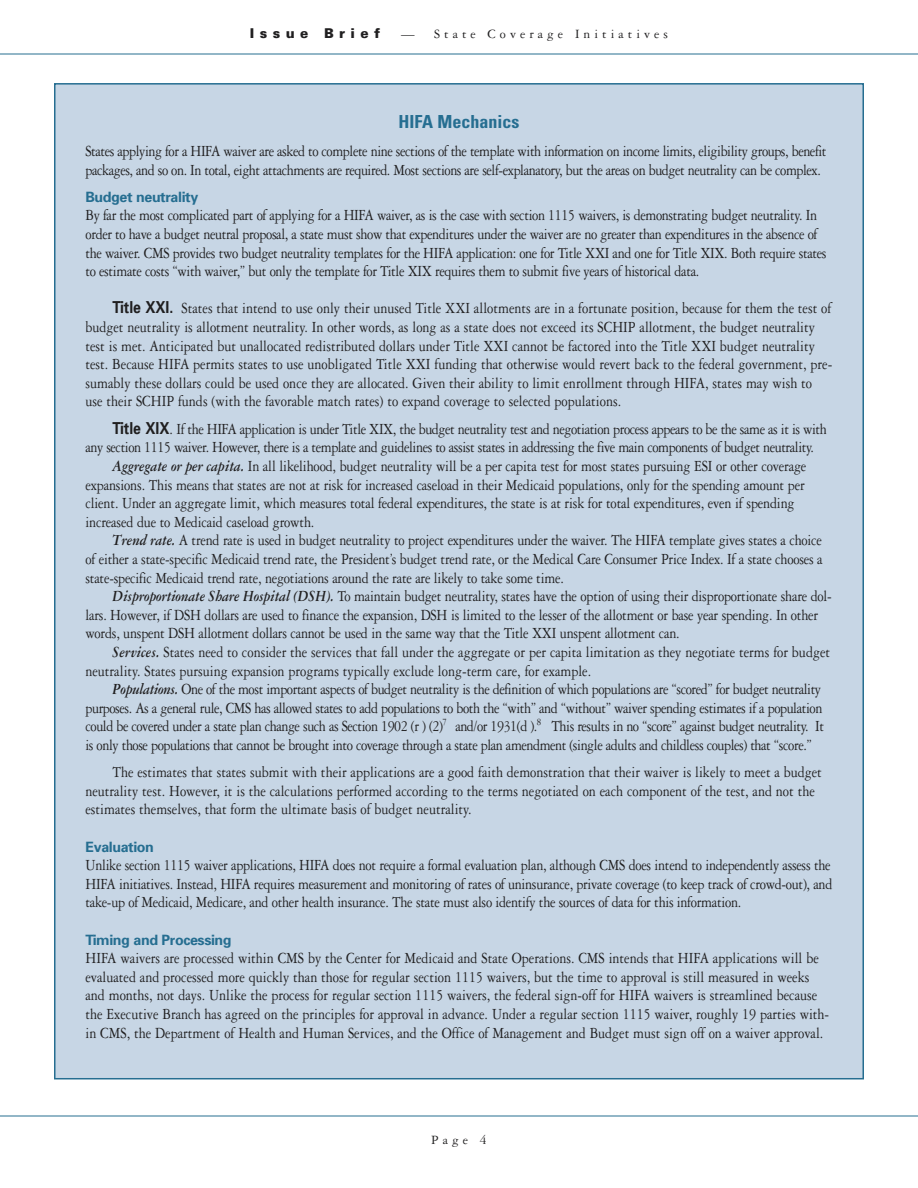
<style>
.page{position:relative;width:918px;height:1188px;background:#fff}
.page>*{position:absolute;margin:0;border:0;box-sizing:border-box;transform-origin:0 0}
.t1{font:700 condensed 18px "Univers";color:#266e91}
.t2{font:16.5px/18.6px "Garamond Three";letter-spacing:-.015em;color:#201f20;scale:.85 1}
.t3{font:700 14.25px "Univers";letter-spacing:-.03em;color:#266e91}
.t4{font:13.5px "Garamond Three";letter-spacing:.3em;color:#201f20}
.t5{font:900 13.5px "Univers";letter-spacing:.4em;color:#201f20}
.s1{font-family:"Univers";font-weight:700}
.s2{font-weight:700;font-style:italic}
</style>
<div class="page">
<hr style="left:0;top:1116px;width:918px;height:1px;background:#266e91">
<hr style="left:0;top:54px;width:918px;height:1px;background:#266e91">
<div style="left:55px;top:84px;width:808px;height:995px;background:#c7d6e5"></div>
<p class="t5" style="left:250px;top:28px;width:132px">Issue Brief</p>
<p class="t4" style="left:401px;top:29px;width:268px">— State Coverage Initiatives</p>
<p class="t1" style="left:398px;top:115px;width:123px">HIFA Mechanics</p>
<p class="t2" style="left:86px;top:143px;width:873px">States applying for a HIFA waiver are asked to complete nine sections of the template with information on income limits, eligibility groups, benefit packages, and so on. In total, eight attachments are required. Most sections are self-explanatory, but the areas on budget neutrality can be complex.</p>
<p class="t3" style="left:86px;top:192px;width:114px">Budget neutrality</p>
<p class="t2" style="left:86px;top:208px;width:873px">By far the most complicated part of applying for a HIFA waiver, as is the case with section 1115 waivers, is demonstrating budget neutrality. In order to have a budget neutral proposal, a state must show that expenditures under the waiver are no greater than expenditures in the absence of the waiver. CMS provides two budget neutrality templates for the HIFA application: one for Title XXI and one for Title XIX. Both require states to estimate costs “with waiver,” but only the template for Title XIX requires them to submit five years of historical data.</p>
<p class="t2" style="left:86px;top:301px;width:880px;text-indent:27px"><span class="s1">Title XXI.</span> States that intend to use only their unused Title XXI allotments are in a fortunate position, because for them the test of budget neutrality is allotment neutrality. In other words, as long as a state does not exceed its SCHIP allotment, the budget neutrality test is met. Anticipated but unallocated redistributed dollars under Title XXI cannot be factored into the Title XXI budget neutrality test. Because HIFA permits states to use unobligated Title XXI funding that otherwise would revert back to the federal government, pre&shy;sumably these dollars could be used once they are allocated. Given their ability to limit enrollment through HIFA, states may wish to use their SCHIP funds (with the favorable match rates) to expand coverage to selected populations.</p>
<p class="t2" style="left:112px;top:421px;width:842px"><span class="s1">Title XIX</span>. If the HIFA application is under Title XIX, the budget neutrality test and negotiation process appears to be the same as it is with</p>
<p class="t2" style="left:86px;top:439px;width:859px">any section 1115 waiver. However, there is a template and guidelines to assist states in addressing the five main components of budget neutrality.</p>
<p class="t2" style="left:113px;top:458px;width:818px"><span class="s2">Aggregate or per capita.</span> In all likelihood, budget neutrality will be a per capita test for most states pursuing ESI or other coverage</p>
<p class="t2" style="left:86px;top:477px;width:848px">expansions. This means that states are not at risk for increased caseload in their Medicaid populations, only for the spending amount per</p>
<p class="t2" style="left:86px;top:495px;width:836px">client. Under an aggregate limit, which measures total federal expenditures, the state is at risk for total expenditures, even if spending</p>
<p class="t2" style="left:86px;top:514px;width:271px">increased due to Medicaid caseload growth.</p>
<p class="t2" style="left:113px;top:532px;width:836px"><span class="s2">Trend rate.</span> A trend rate is used in budget neutrality to project expenditures under the waiver. The HIFA template gives states a choice</p>
<p class="t2" style="left:86px;top:551px;width:869px">of either a state-specific Medicaid trend rate, the President’s budget trend rate, or the Medical Care Consumer Price Index. If a state chooses a</p>
<p class="t2" style="left:86px;top:570px;width:564px">state-specific Medicaid trend rate, negotiations around the rate are likely to take some time.</p>
<p class="t2" style="left:113px;top:588px;width:848px"><span class="s2">Disproportionate Share Hospital (DSH).</span> To maintain budget neutrality, states have the option of using their disproportionate share dol-</p>
<p class="t2" style="left:86px;top:607px;width:863px">lars. However, if DSH dollars are used to finance the expansion, DSH is limited to the lesser of the allotment or base year spending. In other</p>
<p class="t2" style="left:86px;top:625px;width:701px">words, unspent DSH allotment dollars cannot be used in the same way that the Title XXI unspent allotment can.</p>
<p class="t2" style="left:113px;top:644px;width:846px"><span class="s2">Services.</span> States need to consider the services that fall under the aggregate or per capita limitation as they negotiate terms for budget</p>
<p class="t2" style="left:86px;top:663px;width:596px">neutrality. States pursuing expansion programs typically exclude long-term care, for example.</p>
<p class="t2" style="left:113px;top:681px;width:835px"><span class="s2">Populations.</span> One of the most important aspects of budget neutrality is the definition of which populations are “scored” for budget neutrality</p>
<p class="t2" style="left:86px;top:700px;width:868px">purposes. As a general rule, CMS has allowed states to add populations to both the “with” and “without” waiver spending estimates if a population</p>
<p class="t2" style="left:86px;top:718px;width:871px">could be covered under a state plan change such as Section 1902 (r ) (2)<sup>7</sup> and/or 1931(d ).<sup>8</sup> This results in no “score” against budget neutrality. It</p>
<p class="t2" style="left:86px;top:737px;width:856px">is only those populations that cannot be brought into coverage through a state plan amendment (single adults and childless couples) that “score.”</p>
<p class="t2" style="left:86px;top:764px;width:868px;text-indent:27px">The estimates that states submit with their applications are a good faith demonstration that their waiver is likely to meet a budget neutrality test. However, it is the calculations performed according to the terms negotiated on each component of the test, and not the estimates themselves, that form the ultimate basis of budget neutrality.</p>
<p class="t3" style="left:86px;top:841px;width:70px">Evaluation</p>
<p class="t2" style="left:86px;top:857px;width:880px;text-align:justify">Unlike section 1115 waiver applications, HIFA does not require a formal evaluation plan, although CMS does intend to independently assess the HIFA initiatives. Instead, HIFA requires measurement and monitoring of rates of uninsurance, private coverage (to keep track of crowd-out), and take-up of Medicaid, Medicare, and other health insurance. The state must also identify the sources of data for this information.</p>
<p class="t3" style="left:86px;top:934px;width:148px">Timing and Processing</p>
<p class="t2" style="left:85px;top:950px;width:877px">HIFA waivers are processed within CMS by the Center for Medicaid and State Operations. CMS intends that HIFA applications will be evaluated and processed more quickly than those for regular section 1115 waivers, but the time to approval is still measured in weeks and months, not days. Unlike the process for regular section 1115 waivers, the federal sign-off for HIFA waivers is streamlined because the Executive Branch has agreed on the principles for approval in advance. Under a regular section 1115 waiver, roughly 19 parties with&shy;in CMS, the Department of Health and Human Services, and the Office of Management and Budget must sign off on a waiver approval.</p>
<p class="t4" style="left:431px;top:1135px;width:57px">Page 4</p>
</div>
